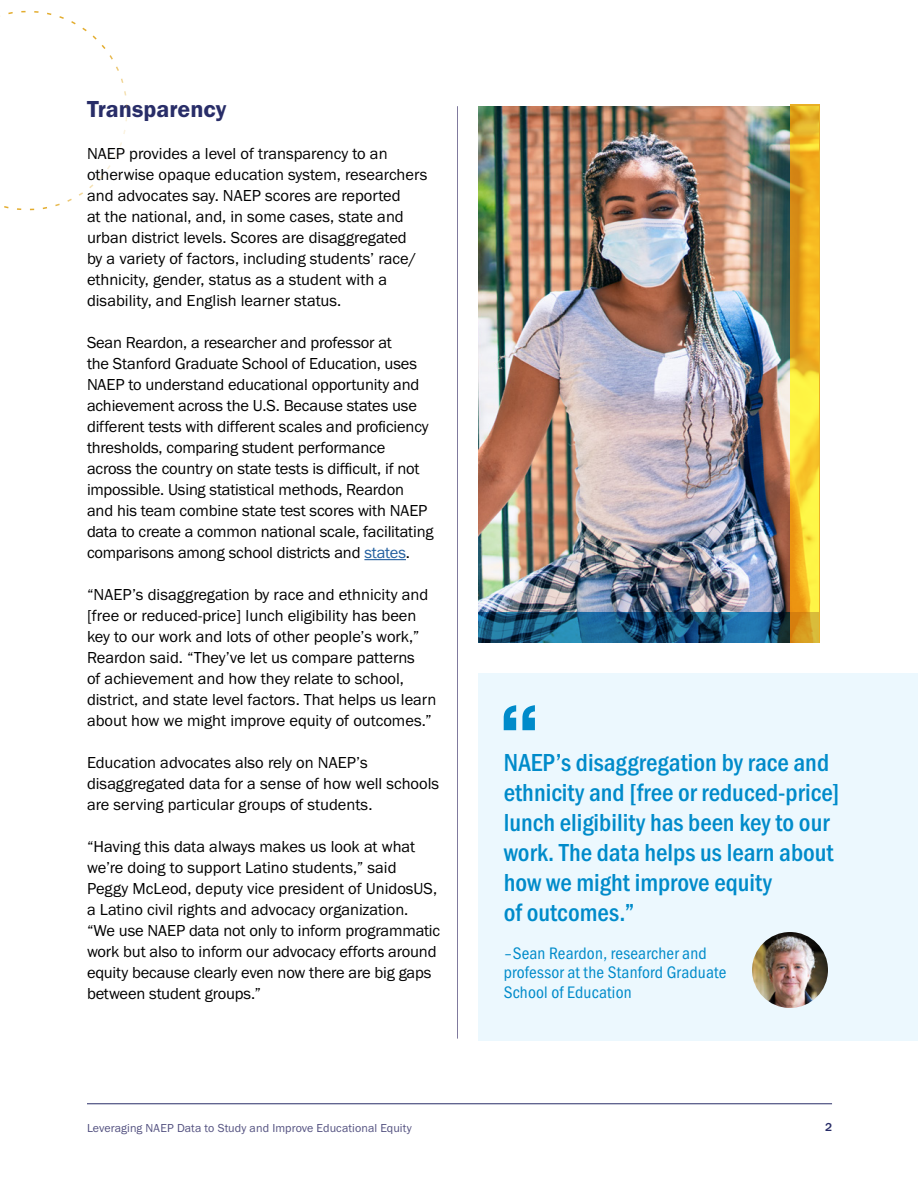
<style>
.page{position:relative;width:918px;height:1188px;background:#fff}
.page>*{position:absolute;margin:0;border:0;box-sizing:border-box;transform-origin:0 0}
.t1{font:500 25.5px/30px "Franklin Gothic URW Cond";color:#008bca}
.t2{font:24px "Franklin Gothic URW Dem";color:#282d68}
.t3{font:17.25px/19.5px "Franklin Gothic URW Cond";letter-spacing:.01em;color:#008bca}
.t4{font:16.5px/21px "Franklin Gothic URW Boo";letter-spacing:-.01em;color:#000}
.t5{font:12px "Franklin Gothic URW Boo";letter-spacing:.01em;color:#535180}
.t6{font:500 12px "Franklin Gothic URW";color:#282d68}
.s1{color:#215e9e}
</style>
<div class="page">
<hr style="left:87px;top:1104px;width:745px;height:1px;background:#282d68">
<div style="left:479px;top:673px;width:439px;height:367px;background:#ecf8fe"></div>
<hr style="left:364px;top:559px;width:42px;height:1px;background:#215e9e">
<svg style="left:504px;top:705px;width:31px;height:25px"></svg>
<img style="left:752px;top:932px;width:76px;height:76px;border-radius:38px">
<img style="left:478px;top:106px;width:312px;height:506px">
<hr style="left:457px;top:106px;width:1px;height:933px;background:#807a9e">
<svg style="left:478px;top:612px;width:312px;height:31px;background:#17577f"></svg>
<svg style="left:790px;top:104px;width:29px;height:539px;background:#efbd28"></svg>
<svg style="left:0;top:10px;width:128px;height:201px"></svg>
<h2 class="t2" style="left:87px;top:94px;width:141px">Transparency</h2>
<p class="t4" style="left:87px;top:143px;width:342px">NAEP provides a level of transparency to an otherwise opaque education system, researchers and advocates say. NAEP scores are reported<br>at the national, and, in some cases, state and urban district levels. Scores are disaggregated<br>by a variety of factors, including students’ race/ ethnicity, gender, status as a student with a disability, and English learner status.</p>
<p class="t4" style="left:87px;top:332px;width:348px">Sean Reardon, a researcher and professor at<br>the Stanford Graduate School of Education, uses NAEP to understand educational opportunity and achievement across the U.S. Because states use different tests with different scales and proficiency thresholds, comparing student performance across the country on state tests is difficult, if not impossible. Using statistical methods, Reardon and his team combine state test scores with NAEP data to create a common national scale, facilitating comparisons among school districts and <span class="s1">states</span>.</p>
<p class="t4" style="left:87px;top:584px;width:351px">“NAEP’s disaggregation by race and ethnicity and [free or reduced-price] lunch eligibility has been key to our work and lots of other people’s work,” Reardon said. “They’ve let us compare patterns<br>of achievement and how they relate to school, district, and state level factors. That helps us learn about how we might improve equity of outcomes.”</p>
<p class="t4" style="left:87px;top:752px;width:354px">Education advocates also rely on NAEP’s disaggregated data for a sense of how well schools are serving particular groups of students.</p>
<p class="t4" style="left:87px;top:836px;width:355px">“Having this data always makes us look at what we’re doing to support Latino students,” said Peggy McLeod, deputy vice president of UnidosUS, a Latino civil rights and advocacy organization. “We use NAEP data not only to inform programmatic work but also to inform our advocacy efforts around equity because clearly even now there are big gaps between student groups.”</p>
<p class="t1" style="left:504px;top:746px;width:337px">NAEP’s disaggregation by race and ethnicity and [free or reduced-price] lunch eligibility has been key to our work. The data helps us learn about how we might improve equity<br>of outcomes.”</p>
<p class="t3" style="left:504px;top:942px;width:224px">–Sean Reardon, researcher and professor at the Stanford Graduate<br>School of Education</p>
<p class="t5" style="left:87px;top:1121px;width:326px">Leveraging NAEP Data to Study and Improve Educational Equity</p>
<p class="t6" style="left:825px;top:1119px;width:9px">2</p>
</div>
